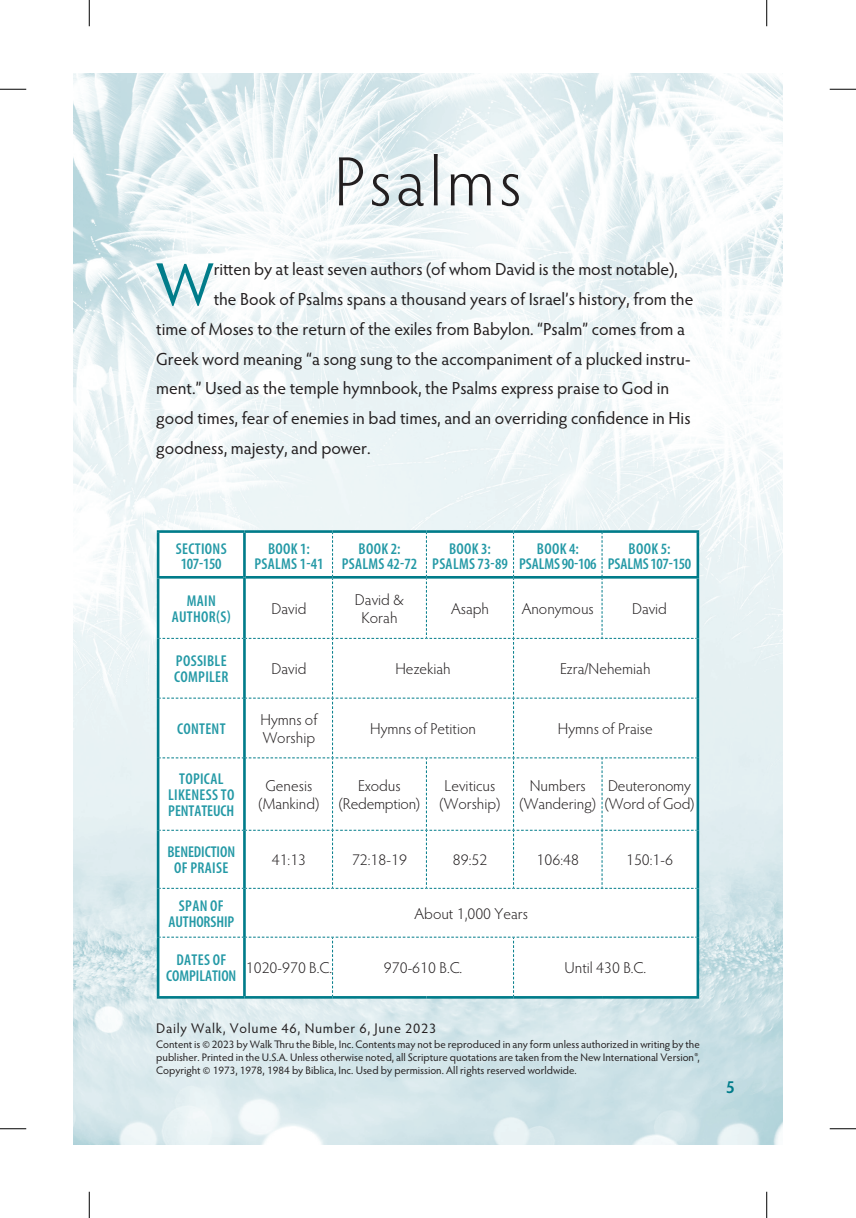
<style>
.page{position:relative;width:856px;height:1218px;background:#fff}
.page>*{position:absolute;margin:0;border:0;box-sizing:border-box;transform-origin:0 0}
.t1{font:300 70px "Hypatia Sans Pro";letter-spacing:.05em;color:#231f20}
.t2{font:60.9px "Hypatia Sans Pro";color:#007c8a}
.t3{font:17.5px "Hypatia Sans Pro";color:#231f20}
.t4{font:600 17.5px "Hypatia Sans Pro";color:#007c8a}
.t5{font:300 15.75px/17.5px "Hypatia Sans Pro";color:#231f20;text-align:center}
.t6{font:600 condensed 15.75px/15.8px "Myriad Pro";letter-spacing:.02em;color:#2499a6;text-align:center}
.t7{font:600 condensed 15.75px/15.8px "Myriad Pro";letter-spacing:-.005em;color:#2499a6;text-align:center}
.t8{font:14px "Hypatia Sans Pro";letter-spacing:.05em;color:#231f20}
.t9{font:10.85px/13.1px "Hypatia Sans Pro";color:#231f20;text-align:justify}
</style>
<div class="page">
<img style="left:74px;top:74px;width:708px;height:1070px">
<svg style="left:159px;top:889px;width:537px;height:48px"></svg>
<svg style="left:159px;top:533px;width:537px;height:356px"></svg>
<svg style="left:159px;top:937px;width:537px;height:59px"></svg>
<hr style="left:696px;top:579px;width:3px;height:59px;background:#007c8a">
<hr style="left:696px;top:638px;width:3px;height:60px;background:#007c8a">
<hr style="left:696px;top:698px;width:3px;height:60px;background:#007c8a">
<hr style="left:696px;top:758px;width:3px;height:72px;background:#007c8a">
<hr style="left:696px;top:830px;width:3px;height:58px;background:#007c8a">
<hr style="left:696px;top:888px;width:3px;height:49px;background:#007c8a">
<hr style="left:696px;top:937px;width:3px;height:59px;background:#007c8a">
<hr style="left:244px;top:996px;width:88px;height:3px;background:#007c8a">
<hr style="left:332px;top:996px;width:94px;height:3px;background:#007c8a">
<hr style="left:426px;top:996px;width:87px;height:3px;background:#007c8a">
<hr style="left:513px;top:996px;width:89px;height:3px;background:#007c8a">
<hr style="left:602px;top:996px;width:97px;height:3px;background:#007c8a">
<hr style="left:244px;top:530px;width:88px;height:3px;background:#007c8a">
<hr style="left:332px;top:530px;width:94px;height:3px;background:#007c8a">
<hr style="left:426px;top:530px;width:87px;height:3px;background:#007c8a">
<hr style="left:513px;top:530px;width:89px;height:3px;background:#007c8a">
<hr style="left:602px;top:530px;width:97px;height:3px;background:#007c8a">
<hr style="left:696px;top:533px;width:3px;height:43px;background:#007c8a">
<hr style="left:157px;top:576px;width:86px;height:3px;background:#007c8a">
<hr style="left:246px;top:576px;width:86px;height:3px;background:#007c8a">
<hr style="left:332px;top:576px;width:94px;height:3px;background:#007c8a">
<hr style="left:426px;top:576px;width:87px;height:3px;background:#007c8a">
<hr style="left:513px;top:576px;width:89px;height:3px;background:#007c8a">
<hr style="left:602px;top:576px;width:97px;height:3px;background:#007c8a">
<hr style="left:157px;top:530px;width:87px;height:3px;background:#007c8a">
<hr style="left:157px;top:533px;width:2px;height:43px;background:#007c8a">
<hr style="left:157px;top:579px;width:2px;height:59px;background:#007c8a">
<hr style="left:157px;top:638px;width:2px;height:60px;background:#007c8a">
<hr style="left:157px;top:698px;width:2px;height:60px;background:#007c8a">
<hr style="left:157px;top:758px;width:2px;height:72px;background:#007c8a">
<hr style="left:157px;top:830px;width:2px;height:58px;background:#007c8a">
<hr style="left:157px;top:888px;width:2px;height:49px;background:#007c8a">
<hr style="left:157px;top:937px;width:2px;height:59px;background:#007c8a">
<hr style="left:157px;top:996px;width:87px;height:3px;background:#007c8a">
<hr style="left:243px;top:533px;width:3px;height:44px;background:#007c8a">
<hr style="left:243px;top:577px;width:3px;height:61px;background:#007c8a">
<hr style="left:243px;top:638px;width:3px;height:60px;background:#007c8a">
<hr style="left:243px;top:698px;width:3px;height:60px;background:#007c8a">
<hr style="left:243px;top:758px;width:3px;height:72px;background:#007c8a">
<hr style="left:243px;top:830px;width:3px;height:58px;background:#007c8a">
<hr style="left:243px;top:888px;width:3px;height:49px;background:#007c8a">
<hr style="left:243px;top:937px;width:3px;height:59px;background:#007c8a">
<svg style="left:0;top:89px;width:26px;height:1px"></svg>
<svg style="left:830px;top:89px;width:26px;height:1px"></svg>
<svg style="left:0;top:1128px;width:26px;height:1px"></svg>
<svg style="left:830px;top:1128px;width:26px;height:1px"></svg>
<svg style="left:89px;top:0;width:1px;height:26px"></svg>
<svg style="left:89px;top:1192px;width:1px;height:26px"></svg>
<svg style="left:766px;top:0;width:1px;height:26px"></svg>
<svg style="left:766px;top:1192px;width:1px;height:26px"></svg>
<h1 class="t1" style="left:334px;top:136px;width:190px">Psalms</h1>
<h2 class="t2" style="left:156px;top:243px;width:59px">W</h2>
<p class="t3" style="left:214px;top:258px;width:465px">ritten by at least seven authors (of whom David is the most notable),</p>
<p class="t3" style="left:214px;top:287px;width:481px">the Book of Psalms spans a thousand years of Israel’s history, from the</p>
<p class="t3" style="left:156px;top:317px;width:530px">time of Moses to the return of the exiles from Babylon. “Psalm” comes from a</p>
<p class="t3" style="left:156px;top:347px;width:536px">Greek word meaning “a song sung to the accompaniment of a plucked instru-</p>
<p class="t3" style="left:156px;top:377px;width:514px">ment.” Used as the temple hymnbook, the Psalms express praise to God in</p>
<p class="t3" style="left:156px;top:406px;width:536px">good times, fear of enemies in bad times, and an overriding confidence in His</p>
<p class="t3" style="left:156px;top:436px;width:216px">goodness, majesty, and power.</p>
<p class="t6" style="left:176px;top:541px;width:52px">SECTIONS<br>107-150</p>
<p class="t6" style="left:254px;top:541px;width:71px">BOOK 1:<br>PSALMS 1-41</p>
<p class="t6" style="left:342px;top:541px;width:77px">BOOK 2:<br>PSALMS 42-72</p>
<p class="t6" style="left:432px;top:541px;width:77px">BOOK 3:<br>PSALMS 73-89</p>
<p class="t7" style="left:519px;top:541px;width:79px">BOOK 4:<br>PSALMS 90-106</p>
<p class="t7" style="left:608px;top:541px;width:85px">BOOK 5:<br>PSALMS 107-150</p>
<p class="t6" style="left:172px;top:593px;width:61px">MAIN<br>AUTHOR(S)</p>
<p class="t5" style="left:271px;top:600px;width:36px">David</p>
<p class="t5" style="left:355px;top:591px;width:51px">David &amp;<br>Korah</p>
<p class="t5" style="left:451px;top:600px;width:39px">Asaph</p>
<p class="t5" style="left:522px;top:600px;width:74px">Anonymous</p>
<p class="t5" style="left:632px;top:600px;width:36px">David</p>
<p class="t6" style="left:174px;top:653px;width:56px;text-align:left">POSSIBLE<br>COMPILER</p>
<p class="t5" style="left:271px;top:660px;width:36px">David</p>
<p class="t5" style="left:395px;top:660px;width:57px">Hezekiah</p>
<p class="t5" style="left:560px;top:660px;width:92px">Ezra/Nehemiah</p>
<p class="t6" style="left:177px;top:721px;width:50px">CONTENT</p>
<p class="t5" style="left:260px;top:711px;width:58px;text-align:left">Hymns of<br>Worship</p>
<p class="t5" style="left:370px;top:719px;width:107px">Hymns of Petition</p>
<p class="t5" style="left:558px;top:719px;width:96px">Hymns of Praise</p>
<p class="t6" style="left:168px;top:771px;width:68px">TOPICAL<br>LIKENESS TO<br>PENTATEUCH</p>
<p class="t5" style="left:259px;top:777px;width:62px">Genesis (Mankind)</p>
<p class="t5" style="left:339px;top:777px;width:83px">Exodus (Redemption)</p>
<p class="t5" style="left:440px;top:777px;width:62px">Leviticus (Worship)</p>
<p class="t5" style="left:519px;top:777px;width:78px">Numbers (Wandering)</p>
<p class="t5" style="left:605px;top:777px;width:91px;text-align:left">Deuteronomy (Word of God)</p>
<p class="t7" style="left:167px;top:844px;width:69px">BENEDICTION<br>OF PRAISE</p>
<p class="t5" style="left:272px;top:851px;width:36px">41:13</p>
<p class="t5" style="left:352px;top:851px;width:56px">72:18-19</p>
<p class="t5" style="left:453px;top:851px;width:36px">89:52</p>
<p class="t5" style="left:536px;top:851px;width:44px">106:48</p>
<p class="t5" style="left:626px;top:851px;width:48px">150:1-6</p>
<p class="t7" style="left:168px;top:898px;width:67px">SPAN OF<br>AUTHORSHIP</p>
<p class="t5" style="left:414px;top:904px;width:115px">About 1,000 Years</p>
<p class="t7" style="left:166px;top:952px;width:72px">DATES OF<br>COMPILATION</p>
<p class="t5" style="left:246px;top:958px;width:88px">1020-970 B.C.</p>
<p class="t5" style="left:384px;top:958px;width:80px">970-610 B.C.</p>
<p class="t5" style="left:564px;top:958px;width:83px">Until 430 B.C.</p>
<p class="t8" style="left:156px;top:1019px;width:282px">Daily Walk, Volume 46, Number 6, June 2023</p>
<p class="t9" style="left:156px;top:1037px;width:545px">Content is © 2023 by Walk Thru the Bible, Inc. Contents may not be reproduced in any form unless authorized in writing by the publisher. Printed in the U.S.A. Unless otherwise noted, all Scripture quotations are taken from the New International Version®, Copyright © 1973, 1978, 1984 by Biblica, Inc. Used by permission. All rights reserved worldwide.</p>
<p class="t4" style="left:726px;top:1074px;width:11px">5</p>
</div>
